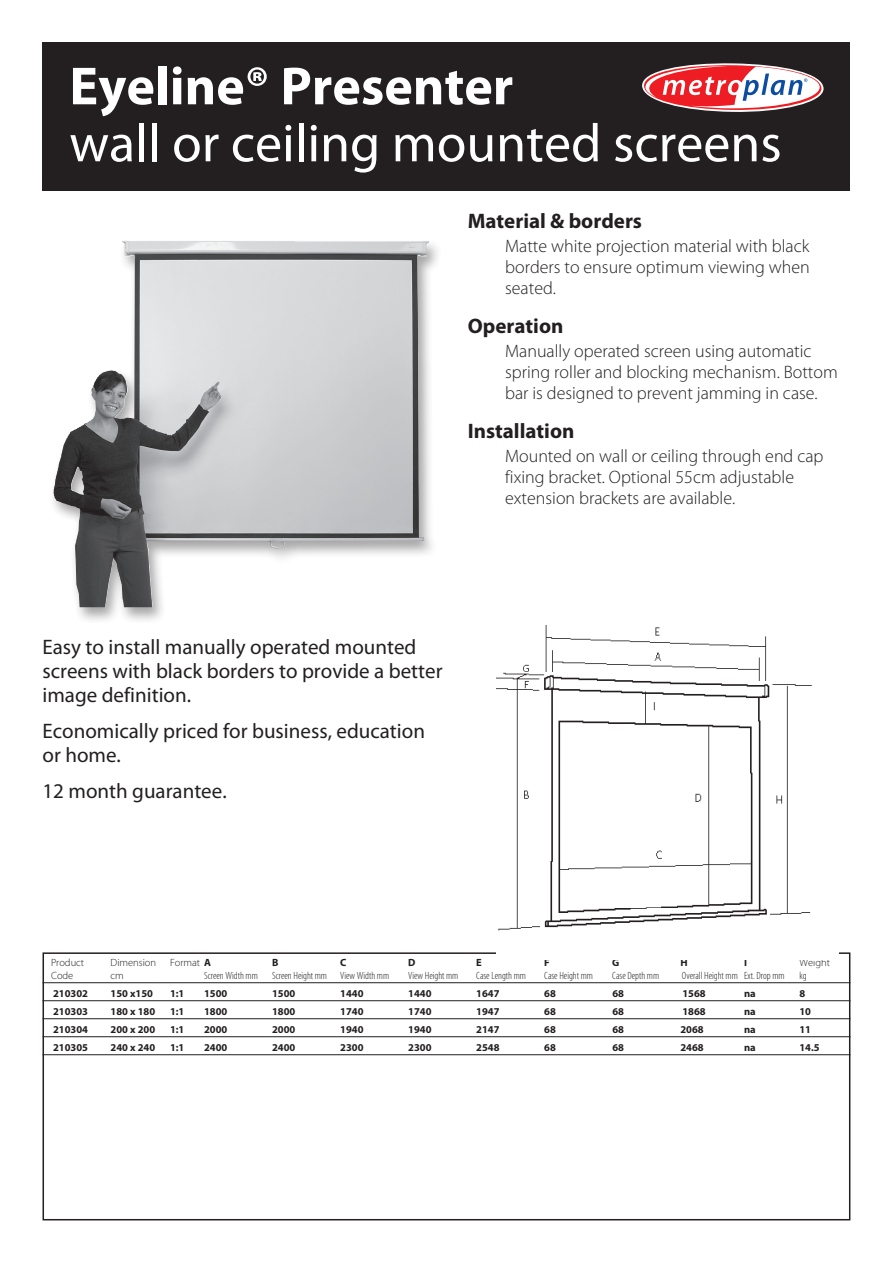
<style>
.page{position:relative;width:893px;height:1263px;background:#fff}
.page>*{position:absolute;margin:0;border:0;box-sizing:border-box;transform-origin:0 0}
.t1{font:54px "Myriad Pro";color:#fff}
.t2{font:700 54px "Myriad Pro";color:#fff}
.t3{font:21px/24px "Myriad Pro";color:#231f20}
.t4{font:700 21px "Myriad Pro";color:#231f20}
.t5{font:300 18px/21px "Myriad Pro";color:#231f20}
.t6{font:700 10.5px "Myriad Pro";color:#231f20}
.t7{font:300 condensed 10.5px "Myriad Pro";color:#231f20}
.t8{font:300 10.5px "Myriad Pro";color:#231f20}
.s1{font-weight:700}
</style>
<div class="page">
<div style="left:43px;top:952px;width:807px;height:268px;border:2px solid #231f20"></div>
<div style="left:43px;top:43px;width:807px;height:148px;background:#231f20"></div>
<div style="left:48px;top:239px;width:395px;height:386px;background:#231f20;opacity:.4"></div>
<img style="left:57px;top:241px;width:78px;height:233px">
<hr style="left:43px;top:982px;width:807px;height:1px;background:#231f20">
<hr style="left:43px;top:1000px;width:807px;height:1px;background:#231f20">
<hr style="left:43px;top:1018px;width:807px;height:1px;background:#231f20">
<hr style="left:43px;top:1036px;width:807px;height:1px;background:#231f20">
<hr style="left:43px;top:1054px;width:807px;height:1px;background:#231f20">
<img style="left:496px;top:625px;width:343px;height:330px">
<svg style="left:642px;top:63px;width:181px;height:49px"></svg>
<p class="t2" style="left:69px;top:51px;width:445px">Eyeline® Presenter</p>
<p class="t1" style="left:69px;top:110px;width:714px">wall or ceiling mounted screens</p>
<p class="t4" style="left:468px;top:208px;width:176px">Material &amp; borders</p>
<p class="t5" style="left:505px;top:236px;width:306px;text-align:justify">Matte white projection material with black borders to ensure optimum viewing when seated.</p>
<p class="t4" style="left:468px;top:313px;width:97px">Operation</p>
<p class="t5" style="left:505px;top:341px;width:334px">Manually operated screen using automatic spring roller and blocking mechanism. Bottom bar is designed to prevent jamming in case.</p>
<p class="t4" style="left:468px;top:418px;width:108px">Installation</p>
<p class="t3" style="left:43px;top:634px;width:402px">Easy to install manually operated mounted screens with black borders to provide a better image definition.</p>
<p class="t3" style="left:43px;top:718px;width:384px">Economically priced for business, education or home.</p>
<p class="t3" style="left:43px;top:778px;width:186px">12 month guarantee.</p>
<p class="t5" style="left:505px;top:446px;width:320px">Mounted on wall or ceiling through end cap fixing bracket. Optional 55cm adjustable extension brackets are available.</p>
<p class="t8" style="left:51px;top:956px;width:35px">Product</p>
<p class="t8" style="left:111px;top:956px;width:47px">Dimension</p>
<p class="t8" style="left:170px;top:956px;width:42px">Format <span class="s1">A</span></p>
<p class="t6" style="left:272px;top:955px;width:8px">B</p>
<p class="t6" style="left:340px;top:955px;width:8px">C</p>
<p class="t6" style="left:408px;top:955px;width:9px">D</p>
<p class="t6" style="left:476px;top:955px;width:7px">E</p>
<p class="t6" style="left:544px;top:955px;width:7px">F</p>
<p class="t6" style="left:612px;top:955px;width:9px">G</p>
<p class="t6" style="left:680px;top:955px;width:9px">H</p>
<p class="t6" style="left:744px;top:955px;width:4px">I</p>
<p class="t8" style="left:799px;top:956px;width:32px">Weight</p>
<p class="t8" style="left:51px;top:970px;width:24px">Code</p>
<p class="t8" style="left:111px;top:970px;width:15px">cm</p>
<p class="t7" style="left:204px;top:970px;width:55px">Screen Width mm</p>
<p class="t7" style="left:272px;top:970px;width:118px">Screen Height mm View Width mm</p>
<p class="t7" style="left:408px;top:970px;width:52px">View Height mm</p>
<p class="t7" style="left:476px;top:970px;width:51px">Case Length mm</p>
<p class="t7" style="left:544px;top:970px;width:50px">Case Height mm</p>
<p class="t7" style="left:612px;top:970px;width:48px">Case Depth mm</p>
<p class="t7" style="left:682px;top:970px;width:104px">Overall Height mm Ext. Drop mm</p>
<p class="t7" style="left:799px;top:970px;width:9px">kg</p>
<p class="t6" style="left:53px;top:987px;width:36px">210302</p>
<p class="t6" style="left:111px;top:987px;width:44px">150 x150</p>
<p class="t6" style="left:170px;top:987px;width:16px">1:1</p>
<p class="t6" style="left:204px;top:987px;width:25px">1500</p>
<p class="t6" style="left:272px;top:987px;width:25px">1500</p>
<p class="t6" style="left:340px;top:987px;width:25px">1440</p>
<p class="t6" style="left:408px;top:987px;width:25px">1440</p>
<p class="t6" style="left:476px;top:987px;width:25px">1647</p>
<p class="t6" style="left:544px;top:987px;width:13px">68</p>
<p class="t6" style="left:612px;top:987px;width:13px">68</p>
<p class="t6" style="left:682px;top:987px;width:25px">1568</p>
<p class="t6" style="left:744px;top:987px;width:13px">na</p>
<p class="t6" style="left:799px;top:987px;width:7px">8</p>
<p class="t6" style="left:53px;top:1005px;width:36px">210303</p>
<p class="t6" style="left:111px;top:1005px;width:46px">180 x 180</p>
<p class="t6" style="left:170px;top:1005px;width:16px">1:1</p>
<p class="t6" style="left:204px;top:1005px;width:25px">1800</p>
<p class="t6" style="left:272px;top:1005px;width:25px">1800</p>
<p class="t6" style="left:340px;top:1005px;width:25px">1740</p>
<p class="t6" style="left:408px;top:1005px;width:25px">1740</p>
<p class="t6" style="left:476px;top:1005px;width:25px">1947</p>
<p class="t6" style="left:544px;top:1005px;width:13px">68</p>
<p class="t6" style="left:612px;top:1005px;width:13px">68</p>
<p class="t6" style="left:682px;top:1005px;width:25px">1868</p>
<p class="t6" style="left:744px;top:1005px;width:13px">na</p>
<p class="t6" style="left:799px;top:1005px;width:13px">10</p>
<p class="t6" style="left:53px;top:1023px;width:36px">210304</p>
<p class="t6" style="left:111px;top:1023px;width:46px">200 x 200</p>
<p class="t6" style="left:170px;top:1023px;width:16px">1:1</p>
<p class="t6" style="left:204px;top:1023px;width:25px">2000</p>
<p class="t6" style="left:272px;top:1023px;width:25px">2000</p>
<p class="t6" style="left:340px;top:1023px;width:25px">1940</p>
<p class="t6" style="left:408px;top:1023px;width:25px">1940</p>
<p class="t6" style="left:476px;top:1023px;width:25px">2147</p>
<p class="t6" style="left:544px;top:1023px;width:13px">68</p>
<p class="t6" style="left:612px;top:1023px;width:13px">68</p>
<p class="t6" style="left:680px;top:1023px;width:25px">2068</p>
<p class="t6" style="left:744px;top:1023px;width:13px">na</p>
<p class="t6" style="left:799px;top:1023px;width:13px">11</p>
<p class="t6" style="left:53px;top:1041px;width:36px">210305</p>
<p class="t6" style="left:111px;top:1041px;width:46px">240 x 240</p>
<p class="t6" style="left:170px;top:1041px;width:16px">1:1</p>
<p class="t6" style="left:204px;top:1041px;width:25px">2400</p>
<p class="t6" style="left:272px;top:1041px;width:25px">2400</p>
<p class="t6" style="left:340px;top:1041px;width:25px">2300</p>
<p class="t6" style="left:408px;top:1041px;width:25px">2300</p>
<p class="t6" style="left:476px;top:1041px;width:25px">2548</p>
<p class="t6" style="left:544px;top:1041px;width:13px">68</p>
<p class="t6" style="left:612px;top:1041px;width:13px">68</p>
<p class="t6" style="left:680px;top:1041px;width:25px">2468</p>
<p class="t6" style="left:744px;top:1041px;width:13px">na</p>
<p class="t6" style="left:799px;top:1041px;width:22px">14.5</p>
</div>
